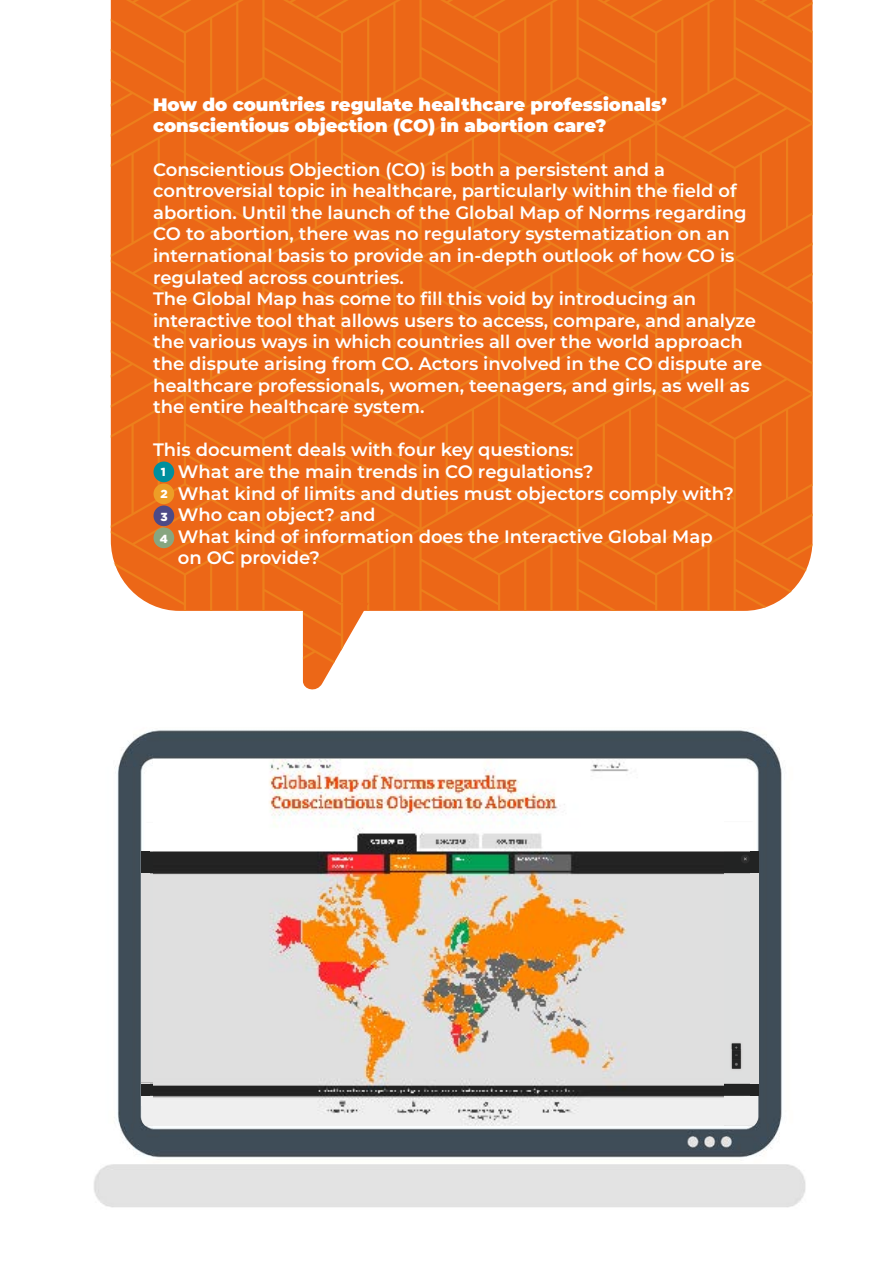
<style>
.page{position:relative;width:893px;height:1263px;background:#fff}
.page>*{position:absolute;margin:0;border:0;box-sizing:border-box;transform-origin:0 0}
.t1{font:600 18px/21.6px "Montserrat";color:#fff}
.t2{font:900 18px/21.6px "Montserrat";color:#fff}
.t3{font:900 11.7px/22.2px "Gotham";color:#fff}
</style>
<div class="page">
<svg style="left:111px;top:0;width:701px;height:611px;background:#ec6a18"></svg>
<svg style="left:303px;top:602px;width:65px;height:87px"></svg>
<div style="left:153px;top:461px;width:21px;height:21px;background:#008f9e;border-radius:50%"></div>
<div style="left:153px;top:483px;width:21px;height:21px;background:#ed9e26;border-radius:50%"></div>
<div style="left:153px;top:505px;width:21px;height:21px;background:#4d4a87;border-radius:50%"></div>
<div style="left:153px;top:527px;width:21px;height:21px;background:#87a680;border-radius:50%"></div>
<img style="left:94px;top:730px;width:712px;height:478px">
<img style="left:146px;top:775px;width:7px;height:54px">
<img style="left:724px;top:775px;width:28px;height:274px">
<img style="left:146px;top:829px;width:1px;height:23px">
<div style="left:141px;top:852px;width:8px;height:21px;background:#222323"></div>
<div style="left:750px;top:852px;width:8px;height:21px;background:#222323"></div>
<div style="left:141px;top:873px;width:8px;height:217px;background:#dfdede"></div>
<div style="left:750px;top:873px;width:8px;height:211px;background:#dfdede"></div>
<div style="left:750px;top:1084px;width:8px;height:12px;background:#222323"></div>
<div style="left:141px;top:1084px;width:8px;height:12px;background:#222323"></div>
<svg style="left:141px;top:1106px;width:33px;height:20px"></svg>
<div style="left:141px;top:1096px;width:14px;height:10px;background:#efefef"></div>
<svg style="left:141px;top:1082px;width:12px;height:1px"></svg>
<svg style="left:725px;top:1099px;width:33px;height:26px"></svg>
<div style="left:744px;top:1096px;width:14px;height:10px;background:#efefef"></div>
<img style="left:153px;top:759px;width:571px;height:366px">
<p class="t2" style="left:153px;top:93px;width:515px">How do countries regulate healthcare professionals’ conscientious objection (CO) in abortion care?</p>
<p class="t1" style="left:153px;top:158px;width:611px">Conscientious Objection (CO) is both a persistent and a controversial topic in healthcare, particularly within the field of abortion. Until the launch of the Global Map of Norms regarding CO to abortion, there was no regulatory systematization on an international basis to provide an in-depth outlook of how CO is regulated across countries.<br>The Global Map has come to fill this void by introducing an interactive tool that allows users to access, compare, and analyze the various ways in which countries all over the world approach the dispute arising from CO. Actors involved in the CO dispute are healthcare professionals, women, teenagers, and girls, as well as the entire healthcare system.</p>
<p class="t1" style="left:178px;top:439px;width:557px;text-indent:-25px">This document deals with four key questions:<br>What are the main trends in CO regulations?<br>What kind of limits and duties must objectors comply with?<br>Who can object? and<br>What kind of information does the Interactive Global Map on OC provide?</p>
<p class="t3" style="left:160px;top:461px;width:10px">1<br>2<br>3<br>4</p>
</div>
